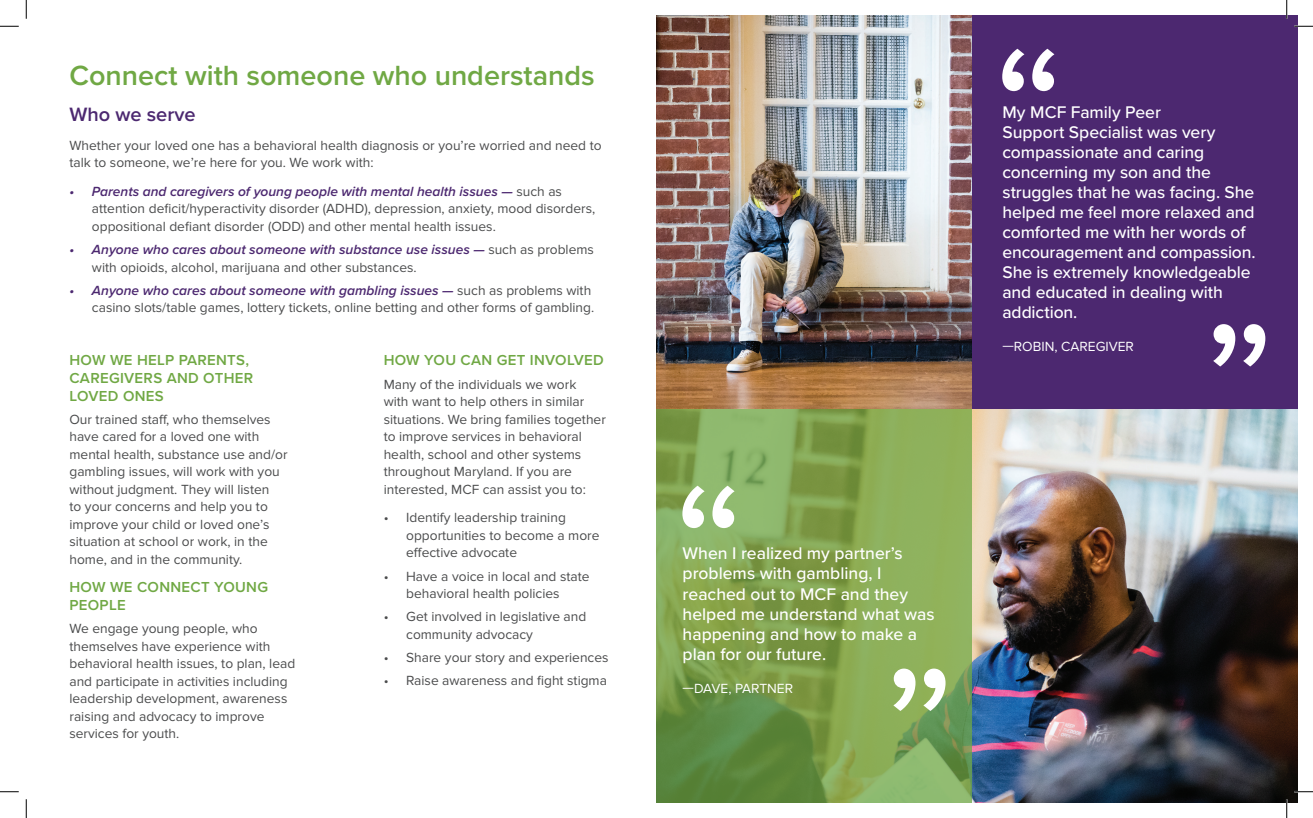
<style>
.page{position:relative;width:1313px;height:818px;background:#fff}
.page>*{position:absolute;margin:0;border:0;box-sizing:border-box;transform-origin:0 0}
.t1{font:187.5px "Proxima Nova";color:#fff}
.t2{font:600 28.75px "Proxima Nova";color:#70a844}
.t3{font:600 20px "Proxima Nova";color:#4c2870}
.t4{font:500 17.5px/20px "Proxima Nova";letter-spacing:-.005em;color:#fff}
.t5{font:600 15px/17.5px "Proxima Nova";letter-spacing:.02em;color:#70a844}
.t6{font:13.75px/17.5px "Proxima Nova";color:#4b4c4d}
.t7{font:13.75px "Proxima Nova";color:#fff}
.s1{font-weight:600;font-style:italic;color:#4c2870}
</style>
<div class="page">
<img style="left:971px;top:409px;width:326px;height:393px">
<div style="left:789px;top:15px;width:509px;height:394px;background:#4c2870"></div>
<svg style="left:656px;top:409px;width:315px;height:393px;background:#7fa352"></svg>
<img style="left:656px;top:15px;width:315px;height:394px">
<svg style="left:0;top:25px;width:19px;height:2px"></svg>
<svg style="left:1294px;top:25px;width:18px;height:2px"></svg>
<svg style="left:0;top:791px;width:19px;height:1px"></svg>
<svg style="left:1294px;top:790px;width:18px;height:2px"></svg>
<svg style="left:25px;top:0;width:2px;height:19px"></svg>
<svg style="left:25px;top:799px;width:2px;height:19px"></svg>
<svg style="left:1286px;top:0;width:1px;height:19px"></svg>
<svg style="left:1285px;top:799px;width:2px;height:19px"></svg>
<h2 class="t2" style="left:69px;top:58px;width:527px">Connect with someone who understands</h2>
<h3 class="t3" style="left:69px;top:102px;width:128px">Who we serve</h3>
<p class="t6" style="left:69px;top:136px;width:533px">Whether your loved one has a behavioral health diagnosis or you’re worried and need to talk to someone, we’re here for you. We work with:</p>
<p class="t6" style="left:92px;top:183px;width:505px;text-indent:-22px"><span class="s1">• Parents and caregivers of young people with mental health issues —</span> such as attention deficit/hyperactivity disorder (ADHD), depression, anxiety, mood disorders, oppositional defiant disorder (ODD) and other mental health issues.</p>
<p class="t6" style="left:92px;top:241px;width:503px;text-indent:-22px"><span class="s1">• Anyone who cares about someone with substance use issues —</span> such as problems with opioids, alcohol, marijuana and other substances.</p>
<p class="t6" style="left:69px;top:282px;width:526px;text-align:right"><span class="s1">• Anyone who cares about someone with gambling issues —</span> such as problems with casino slots/table games, lottery tickets, online betting and other forms of gambling.</p>
<p class="t5" style="left:69px;top:352px;width:185px">HOW WE HELP PARENTS,<br>CAREGIVERS AND OTHER<br>LOVED ONES</p>
<p class="t6" style="left:69px;top:410px;width:220px">Our trained staff, who themselves have cared for a loved one with mental health, substance use and/or gambling issues, will work with you without judgment. They will listen<br>to your concerns and help you to improve your child or loved one’s situation at school or work, in the home, and in the community.</p>
<p class="t5" style="left:69px;top:579px;width:200px">HOW WE CONNECT YOUNG<br>PEOPLE</p>
<p class="t6" style="left:69px;top:620px;width:227px">We engage young people, who themselves have experience with behavioral health issues, to plan, lead and participate in activities including leadership development, awareness raising and advocacy to improve services for youth.</p>
<p class="t5" style="left:384px;top:352px;width:221px">HOW YOU CAN GET INVOLVED</p>
<p class="t6" style="left:384px;top:375px;width:224px">Many of the individuals we work<br>with want to help others in similar situations. We bring families together to improve services in behavioral health, school and other systems throughout Maryland. If you are interested, MCF can assist you to:</p>
<p class="t6" style="left:406px;top:509px;width:195px;text-indent:-22px">• Identify leadership training opportunities to become a more effective advocate</p>
<p class="t6" style="left:384px;top:567px;width:207px;text-align:center">• Have a voice in local and state behavioral health policies</p>
<p class="t6" style="left:406px;top:608px;width:182px;text-indent:-22px">• Get involved in legislative and community advocacy</p>
<p class="t6" style="left:384px;top:648px;width:226px">• Share your story and experiences</p>
<p class="t6" style="left:384px;top:672px;width:225px">• Raise awareness and fight stigma</p>
<h1 class="t1" style="left:672px;top:442px;width:75px">“</h1>
<p class="t4" style="left:682px;top:544px;width:254px">When I realized my partner’s problems with gambling, I reached out to MCF and they helped me understand what was happening and how to make a plan for our future.</p>
<p class="t7" style="left:682px;top:680px;width:112px">—DAVE, PARTNER</p>
<h1 class="t1" style="left:955px;top:754px;width:75px;rotate:-180deg">“</h1>
<h1 class="t1" style="left:992px;top:6px;width:75px">“</h1>
<p class="t4" style="left:1002px;top:102px;width:255px">My MCF Family Peer<br>Support Specialist was very compassionate and caring concerning my son and the struggles that he was facing. She helped me feel more relaxed and comforted me with her words of encouragement and compassion.<br>She is extremely knowledgeable and educated in dealing with addiction.</p>
<p class="t7" style="left:1002px;top:338px;width:133px">—ROBIN, CAREGIVER</p>
<h1 class="t1" style="left:1275px;top:409px;width:75px;rotate:-180deg">“</h1>
</div>
